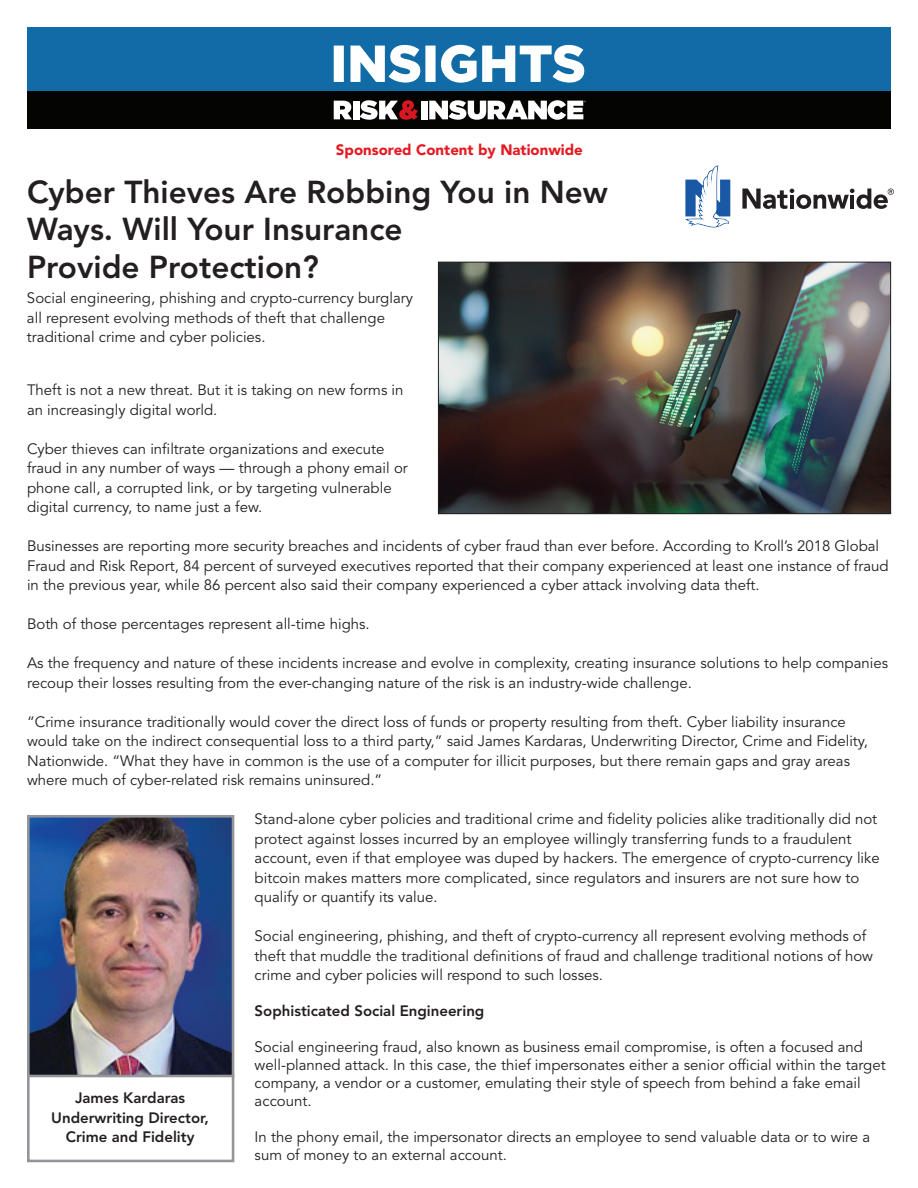
<style>
.page{position:relative;width:918px;height:1188px;background:#fff}
.page>*{position:absolute;margin:0;border:0;box-sizing:border-box;transform-origin:0 0}
.t1{font:800 31.5px/37.8px "Avenir LT Std";color:#231f20}
.t2{font:15px/19.5px "Avenir LT Std";color:#231f20}
.t3{font:800 15px/19.5px "Avenir LT Std";color:#231f20;text-align:center}
.t4{font:900 15px "Avenir LT Std";color:#e51a23}
</style>
<div class="page">
<div style="left:27px;top:27px;width:864px;height:64px;background:#106ba6"></div>
<div style="left:27px;top:91px;width:864px;height:38px;background:#040503"></div>
<svg style="left:334px;top:101px;width:18px;height:18px"></svg>
<div style="left:353px;top:101px;width:6px;height:18px;background:#fff"></div>
<svg style="left:360px;top:100px;width:58px;height:20px"></svg>
<div style="left:421px;top:101px;width:7px;height:18px;background:#fff"></div>
<svg style="left:429px;top:100px;width:157px;height:20px"></svg>
<svg style="left:334px;top:45px;width:250px;height:38px"></svg>
<svg style="left:742px;top:188px;width:152px;height:21px"></svg>
<svg style="left:685px;top:165px;width:45px;height:62px"></svg>
<img style="left:440px;top:264px;width:449px;height:248px">
<div style="left:438px;top:262px;width:453px;height:252px;border:1px solid #231f20"></div>
<div style="left:27px;top:1074px;width:207px;height:88px;border:3px solid #939598"></div>
<img style="left:31px;top:819px;width:199px;height:254px">
<div style="left:27px;top:815px;width:207px;height:262px;border:3px solid #939598"></div>
<p class="t4" style="left:336px;top:141px;width:248px">Sponsored Content by Nationwide</p>
<h1 class="t1" style="left:27px;top:173px;width:583px">Cyber Thieves Are Robbing You in New<br>Ways. Will Your Insurance<br>Provide Protection?</h1>
<p class="t2" style="left:27px;top:289px;width:388px">Social engineering, phishing and crypto-currency burglary all represent evolving methods of theft that challenge traditional crime and cyber policies.</p>
<p class="t2" style="left:27px;top:381px;width:378px">Theft is not a new threat. But it is taking on new forms in an increasingly digital world.</p>
<p class="t2" style="left:27px;top:439px;width:382px">Cyber thieves can infiltrate organizations and execute fraud in any number of ways — through a phony email or phone call, a corrupted link, or by targeting vulnerable digital currency, to name just a few.</p>
<p class="t2" style="left:27px;top:537px;width:863px">Businesses are reporting more security breaches and incidents of cyber fraud than ever before. According to Kroll’s 2018 Global<br>Fraud and Risk Report, 84 percent of surveyed executives reported that their company experienced at least one instance of fraud in the previous year, while 86 percent also said their company experienced a cyber attack involving data theft.</p>
<p class="t2" style="left:27px;top:615px;width:344px">Both of those percentages represent all-time highs.</p>
<p class="t2" style="left:27px;top:654px;width:863px">As the frequency and nature of these incidents increase and evolve in complexity, creating insurance solutions to help companies recoup their losses resulting from the ever-changing nature of the risk is an industry-wide challenge.</p>
<p class="t2" style="left:27px;top:712px;width:842px">“Crime insurance traditionally would cover the direct loss of funds or property resulting from theft. Cyber liability insurance would take on the indirect consequential loss to a third party,” said James Kardaras, Underwriting Director, Crime and Fidelity, Nationwide. “What they have in common is the use of a computer for illicit purposes, but there remain gaps and gray areas where much of cyber-related risk remains uninsured.”</p>
<p class="t2" style="left:255px;top:810px;width:627px">Stand-alone cyber policies and traditional crime and fidelity policies alike traditionally did not protect against losses incurred by an employee willingly transferring funds to a fraudulent account, even if that employee was duped by hackers. The emergence of crypto-currency like bitcoin makes matters more complicated, since regulators and insurers are not sure how to qualify or quantify its value.</p>
<p class="t2" style="left:255px;top:927px;width:620px">Social engineering, phishing, and theft of crypto-currency all represent evolving methods of theft that muddle the traditional definitions of fraud and challenge traditional notions of how crime and cyber policies will respond to such losses.</p>
<p class="t3" style="left:255px;top:1001px;width:231px">Sophisticated Social Engineering</p>
<p class="t2" style="left:255px;top:1039px;width:633px;line-height:18px">Social engineering fraud, also known as business email compromise, is often a focused and well-planned attack. In this case, the thief impersonates either a senior official within the target company, a vendor or a customer, emulating their style of speech from behind a fake email account.</p>
<p class="t2" style="left:255px;top:1129px;width:617px;line-height:18px">In the phony email, the impersonator directs an employee to send valuable data or to wire a sum of money to an external account.</p>
<p class="t3" style="left:51px;top:1088px;width:159px">James Kardaras<br>Underwriting Director,<br>Crime and Fidelity</p>
</div>
